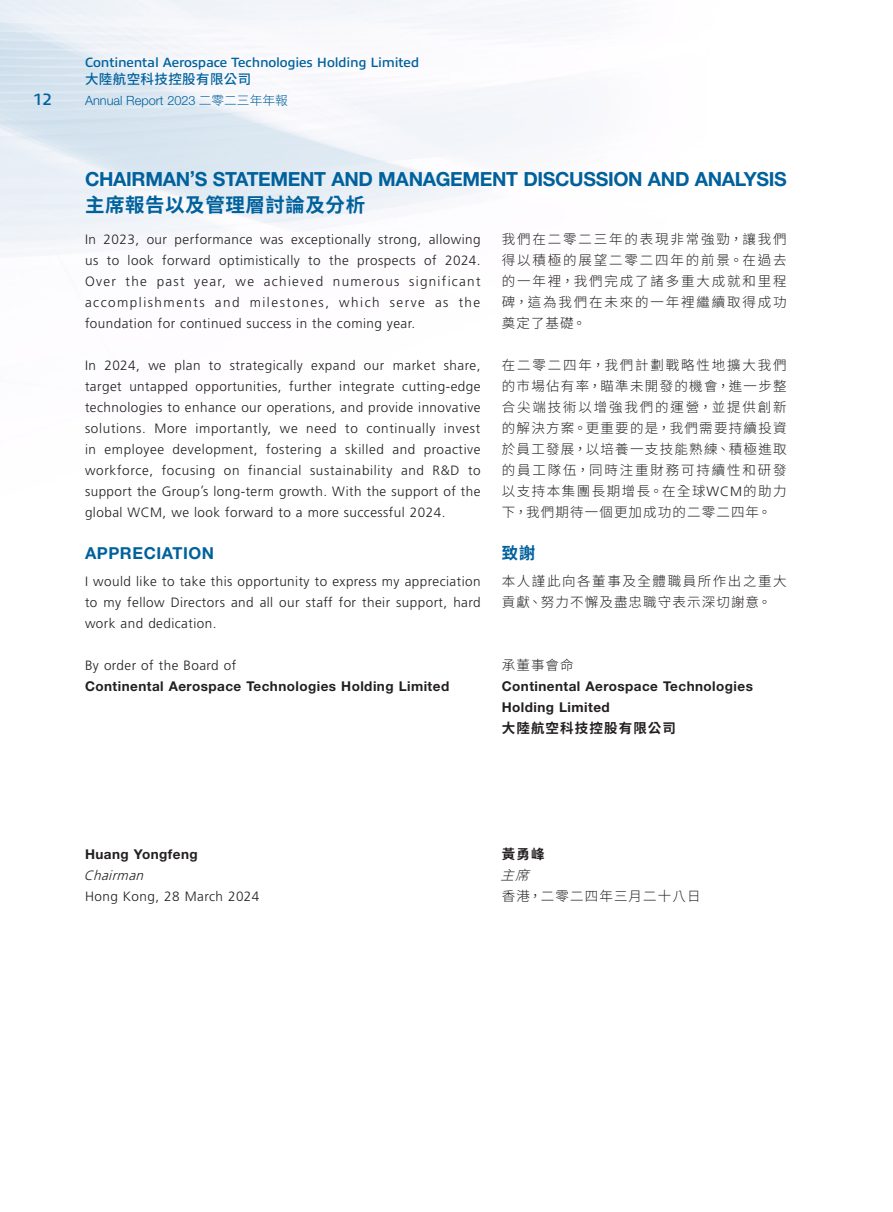
<style>
.page{position:relative;width:893px;height:1212px;background:#fff}
.page>*{position:absolute;margin:0;border:0;box-sizing:border-box;transform-origin:0 0}
.t1{font:700 19.5px "Helvetica Neue LT Std";letter-spacing:-.02em;color:#00619c}
.t2{font:700 19.5px "Source Han Sans TC";letter-spacing:.03em;color:#00619c}
.Heading_1{font:700 16.5px "Helvetica Neue LT Std";letter-spacing:.035em;color:#00619c}
.t3{font:600 16.5px "Allumi Std";color:#00619c}
.C_Heading_1{font:700 16.5px "Source Han Sans TC";color:#00619c}
.Body_Text{font:300 13.5px/21px "Frutiger LT Std";letter-spacing:.035em;color:#231f20;text-align:justify}
.C_Body_Text{font:300 13.5px/21px "Source Han Sans TC";letter-spacing:.115em;color:#231f20;text-align:justify}
.Body_Text-2{font:700 13.5px "Helvetica Neue LT Std";letter-spacing:.035em;color:#231f20}
.t4{font:600 13.5px "Allumi Std";letter-spacing:-.01em;color:#00619c}
.C_Body_Text-2{font:700 13.5px/21px "Helvetica Neue LT Std";letter-spacing:.035em;color:#231f20}
.C_Body_Text-3{font:700 13.5px "Source Han Sans TC";letter-spacing:.085em;color:#231f20}
.C_Body_Text-4{font:300 13.5px "Source Han Sans TC";letter-spacing:.085em;color:#231f20}
.t5{font:500 13.5px "Source Han Sans TC";letter-spacing:.03em;color:#00619c}
.Body_Text-3{font:italic 300 13.5px "Frutiger LT Std";color:#231f20}
.C_Body_Text-5{font:italic 300 13.5px "Source Han Sans TC";color:#231f20}
.t6{font:300 12.75px "Helvetica Neue LT Std";color:#00619c}
.s1{font-family:"Source Han Sans TC"}
.s2{font-family:"Frutiger LT Std"}
</style>
<div class="page">
<p class="t4" style="left:85px;top:55px;width:336px">Continental Aerospace Technologies Holding Limited</p>
<p class="t5" style="left:85px;top:72px;width:168px">大陸航空科技控股有限公司</p>
<p class="t3" style="left:33px;top:90px;width:20px">12</p>
<p class="t6" style="left:85px;top:92px;width:204px">Annual Report 2023 <span class="s1">二零二三年年報</span></p>
<h1 class="t1" style="left:85px;top:167px;width:703px">CHAIRMAN’S STATEMENT AND MANAGEMENT DISCUSSION AND ANALYSIS</h1>
<h1 class="t2" style="left:85px;top:194px;width:282px">主席報告以及管理層討論及分析</h1>
<p class="C_Body_Text" style="left:502px;top:228px;width:286px">我們在二零二三年的表現非常強勁，讓我們得以積極的展望二零二四年的前景。在過去的一年裡，我們完成了諸多重大成就和里程碑，這為我們在未來的一年裡繼續取得成功奠定了基礎。</p>
<p class="C_Body_Text" style="left:502px;top:354px;width:286px">在二零二四年，我們計劃戰略性地擴大我們的市場佔有率，瞄準未開發的機會，進一步整合尖端技術以增強我們的運營，並提供創新的解決方案。更重要的是，我們需要持續投資於員工發展，以培養一支技能熟練、積極進取的員工隊伍，同時注重財務可持續性和研發以支持本集團長期增長。在全球<span class="s2">WCM</span>的助力下，我們期待一個更加成功的二零二四年。</p>
<p class="C_Heading_1" style="left:502px;top:543px;width:35px">致謝</p>
<p class="C_Body_Text" style="left:502px;top:571px;width:286px">本人謹此向各董事及全體職員所作出之重大貢獻、努力不懈及盡忠職守表示深切謝意。</p>
<p class="Body_Text" style="left:85px;top:229px;width:397px">In 2023, our performance was exceptionally strong, allowing us to look forward optimistically to the prospects of 2024.<br>Over the past year, we achieved numerous significant accomplishments and milestones, which serve as the foundation for continued success in the coming year.</p>
<p class="Body_Text" style="left:85px;top:355px;width:397px">In 2024, we plan to strategically expand our market share, target untapped opportunities, further integrate cutting-edge technologies to enhance our operations, and provide innovative solutions. More importantly, we need to continually invest in employee development, fostering a skilled and proactive workforce, focusing on financial sustainability and R&amp;D to support the Group’s long-term growth. With the support of the global WCM, we look forward to a more successful 2024.</p>
<p class="Heading_1" style="left:85px;top:543px;width:131px">APPRECIATION</p>
<p class="Body_Text" style="left:85px;top:571px;width:397px">I would like to take this opportunity to express my appreciation to my fellow Directors and all our staff for their support, hard work and dedication.</p>
<p class="Body_Text" style="left:85px;top:655px;width:153px">By order of the Board of</p>
<p class="Body_Text-2" style="left:85px;top:678px;width:366px">Continental Aerospace Technologies Holding Limited</p>
<p class="C_Body_Text" style="left:502px;top:655px;width:73px">承董事會命</p>
<p class="C_Body_Text-2" style="left:502px;top:675px;width:253px">Continental Aerospace Technologies<br>Holding Limited</p>
<p class="C_Body_Text-3" style="left:502px;top:720px;width:176px">大陸航空科技控股有限公司</p>
<p class="Body_Text-2" style="left:85px;top:846px;width:114px">Huang Yongfeng</p>
<p class="Body_Text-3" style="left:84px;top:868px;width:65px">Chairman</p>
<p class="Body_Text" style="left:85px;top:886px;width:176px">Hong Kong, 28 March 2024</p>
<p class="C_Body_Text-3" style="left:502px;top:846px;width:44px">黃勇峰</p>
<p class="C_Body_Text-5" style="left:500px;top:867px;width:40px">主席</p>
<p class="C_Body_Text-4" style="left:502px;top:888px;width:200px">香港，二零二四年三月二十八日</p>
</div>
